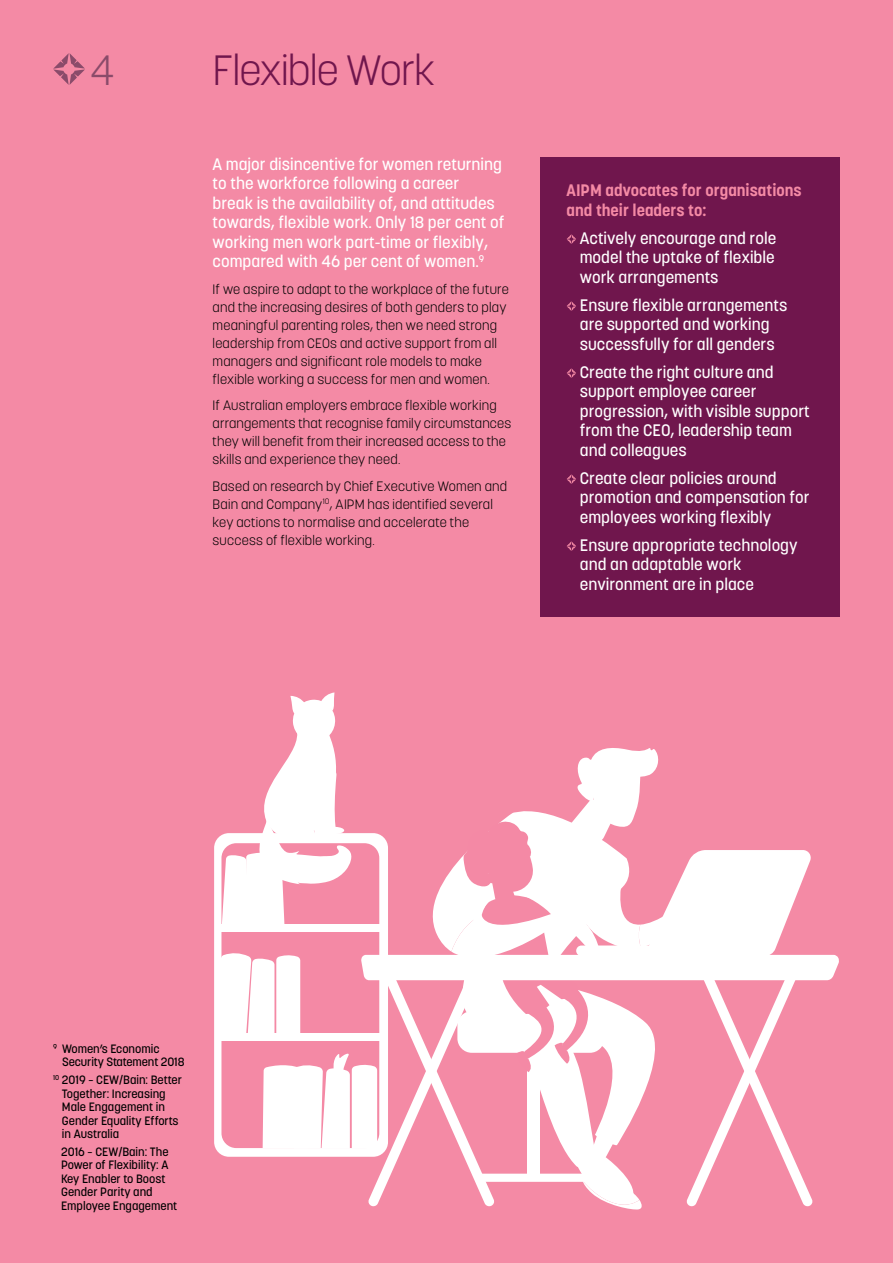
<style>
.page{position:relative;width:893px;height:1263px;background:#f48aa5}
.page>*{position:absolute;margin:0;border:0;box-sizing:border-box;transform-origin:0 0}
.t1{font:300 42px "Korolev";letter-spacing:-.025em;color:#70164d}
.t2{font:300 42px "Korolev";color:#8a4b6a}
.t3{font:500 16.5px/19.5px "Korolev";color:#fff}
.t4{font:700 16.5px/19.5px "Korolev";color:#f48aa5}
.t5{font:300 13.5px/18px "Korolev";letter-spacing:.015em;color:#000}
.t6{font:500 12px/13.5px "Korolev";color:#000}
</style>
<div class="page">
<div style="left:540px;top:157px;width:300px;height:459px;background:#70164d"></div>
<svg style="left:567px;top:234px;width:9px;height:10px"></svg>
<svg style="left:567px;top:301px;width:9px;height:10px"></svg>
<svg style="left:567px;top:368px;width:9px;height:10px"></svg>
<svg style="left:567px;top:474px;width:9px;height:10px"></svg>
<svg style="left:567px;top:541px;width:9px;height:10px"></svg>
<div style="left:214px;top:833px;width:174px;height:324px;background:#fff;border-radius:15px"></div>
<svg style="left:221px;top:692px;width:618px;height:518px"></svg>
<svg style="left:53px;top:53px;width:32px;height:32px"></svg>
<h1 class="t2" style="left:90px;top:44px;width:26px">4</h1>
<h1 class="t1" style="left:213px;top:44px;width:224px">Flexible Work</h1>
<p class="t3" style="left:213px;top:154px;width:293px">A major disincentive for women returning to the workforce following a career<br>break is the availability of, and attitudes towards, flexible work. Only 18 per cent of working men work part-time or flexibly, compared with 46 per cent of women.<sup>9</sup></p>
<p class="t5" style="left:213px;top:280px;width:298px">If we aspire to adapt to the workplace of the future and the increasing desires of both genders to play meaningful parenting roles, then we need strong leadership from CEOs and active support from all managers and significant role models to make flexible working a success for men and women.</p>
<p class="t5" style="left:213px;top:396px;width:300px">If Australian employers embrace flexible working arrangements that recognise family circumstances they will benefit from their increased access to the skills and experience they need.</p>
<p class="t5" style="left:213px;top:477px;width:296px">Based on research by Chief Executive Women and Bain and Company<sup>10</sup>, AIPM has identified several key actions to normalise and accelerate the success of flexible working.</p>
<p class="t4" style="left:567px;top:181px;width:236px">AIPM advocates for organisations and their leaders to:</p>
<p class="t3" style="left:580px;top:228px;width:198px;text-align:justify">Actively encourage and role model the uptake of flexible work arrangements</p>
<p class="t3" style="left:580px;top:295px;width:209px">Ensure flexible arrangements are supported and working successfully for all genders</p>
<p class="t3" style="left:580px;top:362px;width:231px">Create the right culture and support employee career progression, with visible support from the CEO, leadership team and colleagues</p>
<p class="t3" style="left:580px;top:468px;width:231px">Create clear policies around promotion and compensation for employees working flexibly</p>
<p class="t3" style="left:580px;top:535px;width:219px">Ensure appropriate technology and an adaptable work environment are in place</p>
<p class="t6" style="left:62px;top:1042px;width:124px;text-indent:-9px"><sup>9</sup> Women’s Economic<br>Security Statement 2018</p>
<p class="t6" style="left:62px;top:1073px;width:122px;text-indent:-9px"><sup>10</sup> 2019 – CEW/Bain: Better<br>Together: Increasing<br>Male Engagement in<br>Gender Equality Efforts in Australia</p>
<p class="t6" style="left:61px;top:1145px;width:118px">2016 – CEW/Bain: The<br>Power of Flexibility: A<br>Key Enabler to Boost<br>Gender Parity and<br>Employee Engagement</p>
</div>
